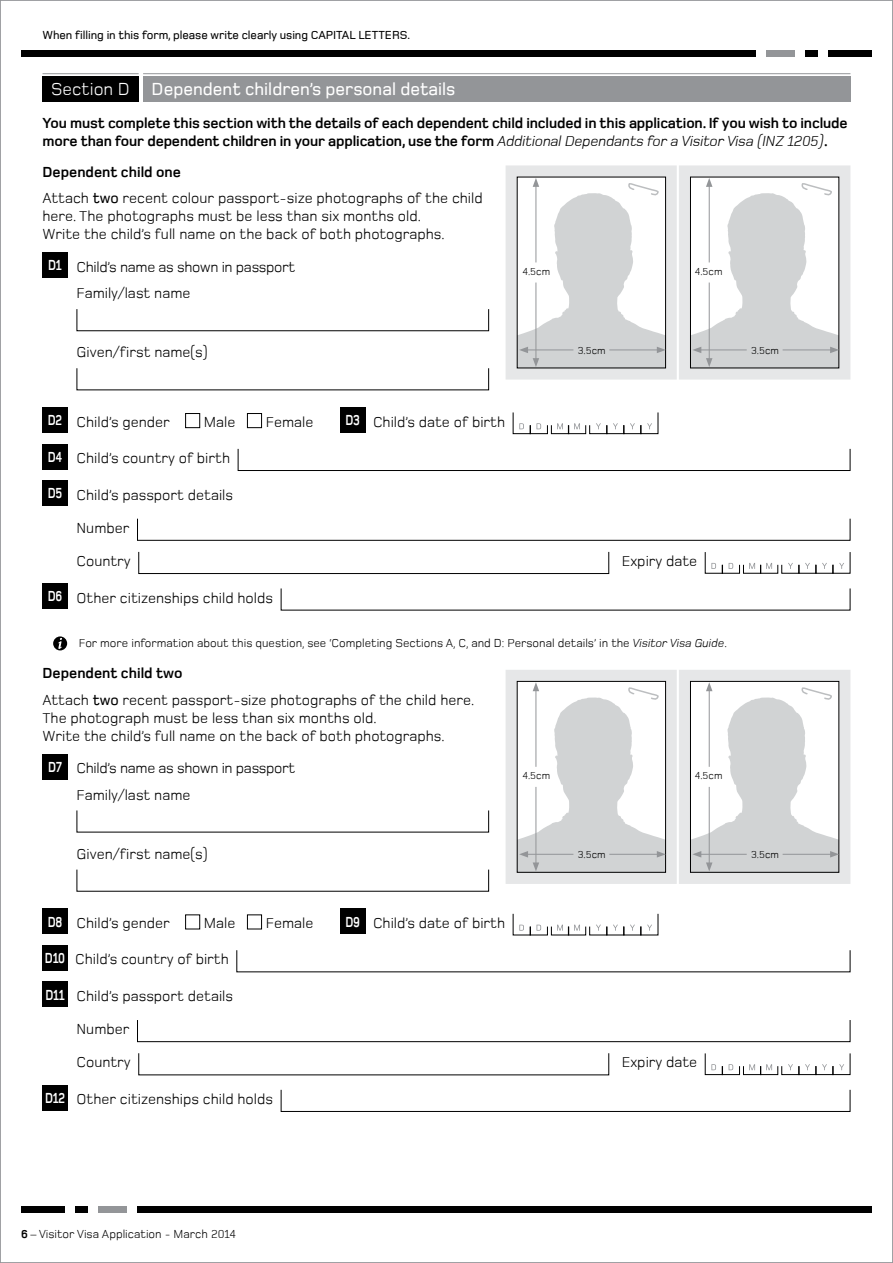
<style>
.page{position:relative;width:893px;height:1263px;background:#fff}
.page>*{position:absolute;margin:0;border:0;box-sizing:border-box;transform-origin:0 0}
.t1{font:500 18px "Foundry Monoline";color:#fff}
.t2{font:15px/26.5px "Foundry Monoline";color:#000}
.t3{font:700 15px/18px "Foundry Monoline";letter-spacing:-.01em;color:#000}
.t4{font:15px/26.5px "Foundry Monoline";letter-spacing:-.02em;color:#000}
.t5{font:700 15px "Foundry Monoline";color:#fff;scale:.8 1}
.t6{font:12px "Foundry Monoline";color:#000}
.t7{font:500 12px "Foundry Monoline";letter-spacing:-.005em;color:#000}
.t8{font:10.5px "Foundry Monoline";color:#000}
.s1{font-weight:400}
.s2{font-weight:400;font-style:italic}
.s3{font-weight:700}
.s4{font-weight:500}
.s5{font-weight:700;color:#fff}
.s6{font-style:italic}
</style>
<div class="page">
<div style="left:829px;top:50px;width:43px;height:7px;background:#000"></div>
<div style="left:767px;top:50px;width:28px;height:7px;background:#939598"></div>
<div style="left:805px;top:50px;width:13px;height:7px;background:#000"></div>
<div style="left:21px;top:50px;width:735px;height:7px;background:#000"></div>
<div style="left:21px;top:1206px;width:43px;height:7px;background:#000"></div>
<div style="left:98px;top:1206px;width:28px;height:7px;background:#939598"></div>
<div style="left:75px;top:1206px;width:13px;height:7px;background:#000"></div>
<div style="left:137px;top:1206px;width:735px;height:7px;background:#000"></div>
<div style="left:43px;top:77px;width:96px;height:25px;background:#000"></div>
<hr style="left:43px;top:73px;width:96px;height:1px;background:#939598">
<div style="left:143px;top:77px;width:707px;height:25px;background:#939598"></div>
<hr style="left:143px;top:73px;width:707px;height:1px;background:#939598">
<div style="left:43px;top:253px;width:25px;height:25px;background:#000"></div>
<svg style="left:76px;top:309px;width:413px;height:22px"></svg>
<svg style="left:76px;top:368px;width:413px;height:23px"></svg>
<div style="left:43px;top:407px;width:25px;height:25px;background:#000"></div>
<div style="left:185px;top:413px;width:15px;height:15px;border:1px solid #000"></div>
<div style="left:247px;top:413px;width:15px;height:15px;border:1px solid #000"></div>
<div style="left:340px;top:407px;width:25px;height:25px;background:#000"></div>
<svg style="left:512px;top:412px;width:147px;height:22px"></svg>
<div style="left:43px;top:444px;width:25px;height:25px;background:#000"></div>
<svg style="left:237px;top:448px;width:614px;height:23px"></svg>
<div style="left:43px;top:481px;width:25px;height:25px;background:#000"></div>
<svg style="left:137px;top:518px;width:714px;height:23px"></svg>
<svg style="left:138px;top:551px;width:471px;height:23px"></svg>
<svg style="left:704px;top:552px;width:147px;height:22px"></svg>
<div style="left:43px;top:584px;width:25px;height:25px;background:#000"></div>
<svg style="left:280px;top:588px;width:571px;height:23px"></svg>
<div style="left:53px;top:636px;width:14px;height:14px;background:#000;border-radius:50%"></div>
<svg style="left:58px;top:638px;width:4px;height:11px"></svg>
<div style="left:43px;top:754px;width:25px;height:25px;background:#000"></div>
<svg style="left:76px;top:810px;width:413px;height:23px"></svg>
<svg style="left:76px;top:869px;width:413px;height:23px"></svg>
<div style="left:43px;top:909px;width:25px;height:25px;background:#000"></div>
<div style="left:185px;top:914px;width:15px;height:15px;border:1px solid #000"></div>
<div style="left:247px;top:914px;width:15px;height:15px;border:1px solid #000"></div>
<div style="left:340px;top:909px;width:25px;height:25px;background:#000"></div>
<svg style="left:512px;top:913px;width:147px;height:23px"></svg>
<div style="left:43px;top:945px;width:25px;height:25px;background:#000"></div>
<svg style="left:236px;top:950px;width:615px;height:22px"></svg>
<div style="left:43px;top:982px;width:25px;height:25px;background:#000"></div>
<svg style="left:137px;top:1020px;width:714px;height:22px"></svg>
<svg style="left:138px;top:1053px;width:471px;height:23px"></svg>
<svg style="left:704px;top:1053px;width:147px;height:22px"></svg>
<div style="left:43px;top:1085px;width:25px;height:25px;background:#000"></div>
<svg style="left:280px;top:1089px;width:571px;height:23px"></svg>
<div style="left:506px;top:165px;width:171px;height:215px;background:#e6e7e8"></div>
<svg style="left:517px;top:178px;width:149px;height:190px;background:#e2e3e4"></svg>
<div style="left:679px;top:165px;width:171px;height:215px;background:#e6e7e8"></div>
<svg style="left:690px;top:178px;width:149px;height:190px;background:#e2e3e4"></svg>
<div style="left:506px;top:670px;width:171px;height:214px;background:#e6e7e8"></div>
<svg style="left:517px;top:682px;width:149px;height:190px;background:#e2e4e4"></svg>
<div style="left:679px;top:670px;width:171px;height:214px;background:#e6e7e8"></div>
<svg style="left:690px;top:682px;width:149px;height:190px;background:#e2e4e4"></svg>
<p class="t7" style="left:43px;top:29px;width:369px">When filling in this form, please write clearly using CAPITAL LETTERS.</p>
<p class="t1" style="left:51px;top:80px;width:406px"><span class="s1">Section D</span> Dependent children’s personal details</p>
<p class="t3" style="left:43px;top:114px;width:807px">You must complete this section with the details of each dependent child included in this application. If you wish to include more than four dependent children in your application, use the form <span class="s2">Additional Dependants for a Visitor Visa (INZ 1205)</span>.</p>
<p class="t2" style="left:43px;top:159px;width:442px"><span class="s3">Dependent child one<br></span>Attach <span class="s4">two</span> recent colour passport-size photographs of the child</p>
<p class="t2" style="left:43px;top:207px;width:403px;line-height:18px">here. The photographs must be less than six months old.<br>Write the child’s full name on the back of both photographs.</p>
<p class="t4" style="left:77px;top:253px;width:220px;text-indent:-28px"><span class="s5">D1</span> Child’s name as shown in passport<br>Family/last name</p>
<p class="t8" style="left:522px;top:266px;width:29px">4.5cm</p>
<p class="t8" style="left:695px;top:266px;width:29px">4.5cm</p>
<p class="t2" style="left:77px;top:339px;width:132px">Given/first name(s)</p>
<p class="t8" style="left:578px;top:345px;width:29px">3.5cm</p>
<p class="t8" style="left:751px;top:345px;width:29px">3.5cm</p>
<p class="t2" style="left:48px;top:408px;width:124px"><span class="s5">D2</span> Child’s gender</p>
<p class="t2" style="left:204px;top:408px;width:33px">Male</p>
<p class="t2" style="left:266px;top:408px;width:49px">Female</p>
<p class="t5" style="left:345px;top:412px;width:20px">D3</p>
<p class="t2" style="left:373px;top:408px;width:134px">Child’s date of birth</p>
<p class="t2" style="left:48px;top:445px;width:184px"><span class="s5">D4</span> Child’s country of birth</p>
<p class="t2" style="left:48px;top:481px;width:187px"><span class="s5">D5</span> Child’s passport details</p>
<p class="t2" style="left:77px;top:515px;width:54px">Number</p>
<p class="t2" style="left:77px;top:548px;width:56px">Country</p>
<p class="t2" style="left:622px;top:548px;width:77px">Expiry date</p>
<p class="t2" style="left:48px;top:584px;width:227px"><span class="s5">D6</span> Other citizenships child holds</p>
<p class="t6" style="left:79px;top:637px;width:650px">For more information about this question, see ‘Completing Sections A, C, and D: Personal details’ in the <span class="s6">Visitor Visa Guide</span>.</p>
<p class="t2" style="left:43px;top:660px;width:433px"><span class="s3">Dependent child two<br></span>Attach <span class="s4">two</span> recent passport-size photographs of the child here.</p>
<p class="t2" style="left:43px;top:709px;width:403px;line-height:18px">The photograph must be less than six months old.<br>Write the child’s full name on the back of both photographs.</p>
<p class="t4" style="left:77px;top:755px;width:220px;text-indent:-28px"><span class="s5">D7</span> Child’s name as shown in passport<br>Family/last name</p>
<p class="t8" style="left:522px;top:770px;width:29px">4.5cm</p>
<p class="t8" style="left:695px;top:770px;width:29px">4.5cm</p>
<p class="t2" style="left:77px;top:840px;width:132px">Given/first name(s)</p>
<p class="t8" style="left:578px;top:849px;width:29px">3.5cm</p>
<p class="t8" style="left:751px;top:849px;width:29px">3.5cm</p>
<p class="t2" style="left:48px;top:909px;width:124px"><span class="s5">D8</span> Child’s gender</p>
<p class="t2" style="left:204px;top:909px;width:33px">Male</p>
<p class="t2" style="left:266px;top:909px;width:49px">Female</p>
<p class="t5" style="left:346px;top:914px;width:20px">D9</p>
<p class="t2" style="left:373px;top:909px;width:134px">Child’s date of birth</p>
<p class="t2" style="left:45px;top:946px;width:185px"><span class="s5">D10</span> Child’s country of birth</p>
<p class="t2" style="left:45px;top:983px;width:189px"><span class="s5">D11</span> Child’s passport details</p>
<p class="t2" style="left:77px;top:1016px;width:54px">Number</p>
<p class="t2" style="left:77px;top:1049px;width:56px">Country</p>
<p class="t2" style="left:622px;top:1049px;width:77px">Expiry date</p>
<p class="t2" style="left:45px;top:1086px;width:230px"><span class="s5">D12</span> Other citizenships child holds</p>
<p class="t6" style="left:21px;top:1228px;width:217px"><span class="s3">6</span> – Visitor Visa Application - March 2014</p>
</div>
